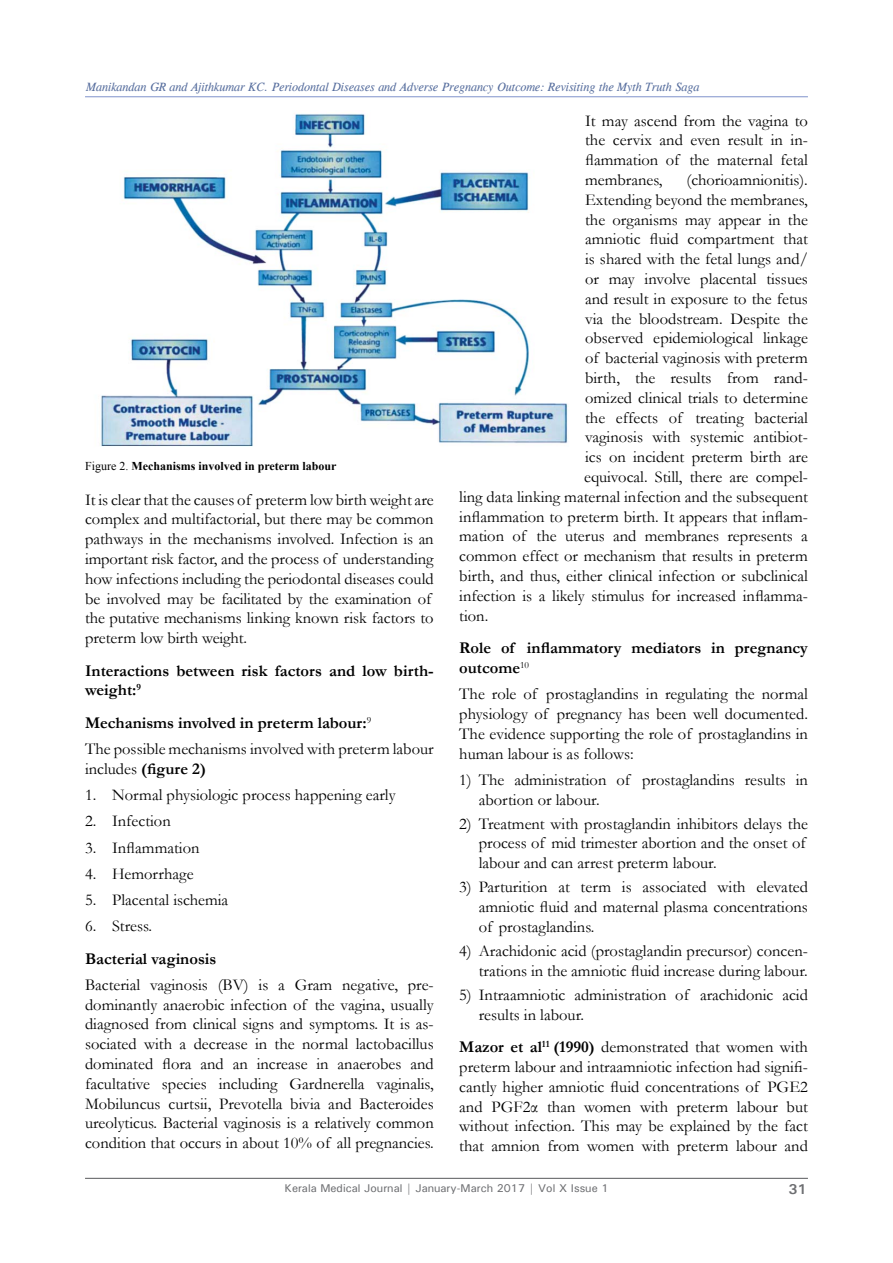
<style>
.page{position:relative;width:893px;height:1263px;background:#fff}
.page>*{position:absolute;margin:0;border:0;box-sizing:border-box;transform-origin:0 0}
.Para_1{font:16.5px/19.8px "Garamond";color:#000}
.Para_1-2{font:700 16.5px/19.8px "Garamond";color:#000}
.t1{font:700 14.25px "Univers";color:#6d6e71}
.t2{font:italic 12px "CG Times";color:#576e9e}
.Para_1-3{font:700 12px "Times New Roman";color:#000}
.t3{font:500 11.25px "Univers";color:#6d6e71}
.s1{font-weight:400}
.s2{font-weight:700}
</style>
<div class="page">
<hr style="left:85px;top:1178px;width:723px;height:1px;background:#58595b">
<hr style="left:85px;top:96px;width:723px;height:1px;background:#8d9fd1">
<img style="left:101px;top:113px;width:467px;height:334px">
<p class="t2" style="left:86px;top:80px;width:615px">Manikandan GR and Ajithkumar KC. Periodontal Diseases and Adverse Pregnancy Outcome: Revisiting the Myth Truth Saga</p>
<p class="Para_1-3" style="left:85px;top:457px;width:253px"><span class="s1">Figure 2.</span> Mechanisms involved in preterm labour</p>
<p class="Para_1" style="left:85px;top:489px;width:350px">It is clear that the causes of preterm low birth weight are complex and multifactorial, but there may be common pathways in the mechanisms involved. Infection is an important risk factor, and the process of understanding how infections including the periodontal diseases could be involved may be facilitated by the examination of the putative mechanisms linking known risk factors to preterm low birth weight.</p>
<p class="Para_1-2" style="left:85px;top:661px;width:350px">Interactions between risk factors and low birth&shy;weight:<sup>9</sup></p>
<p class="Para_1-2" style="left:85px;top:713px;width:288px">Mechanisms involved in preterm labour:<sup>9</sup></p>
<p class="Para_1" style="left:85px;top:739px;width:350px">The possible mechanisms involved with preterm labour includes <span class="s2">(figure 2)</span></p>
<p class="Para_1" style="left:85px;top:785px;width:312px">1. Normal physiologic process happening early</p>
<p class="Para_1" style="left:85px;top:811px;width:87px">2. Infection</p>
<p class="Para_1" style="left:85px;top:837px;width:116px">3. Inflammation</p>
<p class="Para_1" style="left:85px;top:863px;width:110px">4. Hemorrhage</p>
<p class="Para_1" style="left:85px;top:889px;width:145px">5. Placental ischemia</p>
<p class="Para_1" style="left:85px;top:915px;width:69px">6. Stress.</p>
<p class="Para_1-2" style="left:85px;top:949px;width:133px">Bacterial vaginosis</p>
<p class="Para_1" style="left:85px;top:974px;width:350px;text-align:justify">Bacterial vaginosis (BV) is a Gram negative, pre&shy;dominantly anaerobic infection of the vagina, usually diagnosed from clinical signs and symptoms. It is as&shy;sociated with a decrease in the normal lactobacillus dominated flora and an increase in anaerobes and facultative species including Gardnerella vaginalis, Mobiluncus curtsii, Prevotella bivia and Bacteroides ureolyticus. Bacterial vaginosis is a relatively common condition that occurs in about 10% of all pregnancies.</p>
<p class="Para_1" style="left:585px;top:110px;width:224px;text-align:justify">It may ascend from the vagina to the cervix and even result in in&shy;flammation of the maternal fetal membranes,</p>
<p class="Para_1" style="left:687px;top:169px;width:123px">(chorioamnionitis).</p>
<p class="Para_1" style="left:585px;top:189px;width:224px">Extending beyond the membranes,</p>
<p class="Para_1" style="left:585px;top:209px;width:224px">the organisms may appear in the</p>
<p class="Para_1" style="left:585px;top:229px;width:224px">amniotic fluid compartment that</p>
<p class="Para_1" style="left:585px;top:249px;width:224px">is shared with the fetal lungs and/</p>
<p class="Para_1" style="left:585px;top:268px;width:224px">or may involve placental tissues</p>
<p class="Para_1" style="left:585px;top:288px;width:224px">and result in exposure to the fetus</p>
<p class="Para_1" style="left:585px;top:308px;width:224px">via the bloodstream. Despite the</p>
<p class="Para_1" style="left:585px;top:328px;width:224px">observed epidemiological linkage</p>
<p class="Para_1" style="left:585px;top:348px;width:224px">of bacterial vaginosis with preterm</p>
<p class="Para_1" style="left:585px;top:367px;width:224px">birth, the results from rand-</p>
<p class="Para_1" style="left:585px;top:387px;width:224px">omized clinical trials to determine</p>
<p class="Para_1" style="left:585px;top:407px;width:224px">the effects of treating bacterial</p>
<p class="Para_1" style="left:585px;top:427px;width:224px">vaginosis with systemic antibiot-</p>
<p class="Para_1" style="left:585px;top:447px;width:224px">ics on incident preterm birth are</p>
<p class="Para_1" style="left:584px;top:466px;width:225px">equivocal. Still, there are compel-</p>
<p class="Para_1" style="left:459px;top:486px;width:350px">ling data linking maternal infection and the subsequent</p>
<p class="Para_1" style="left:459px;top:506px;width:350px">inflammation to preterm birth. It appears that inflam-</p>
<p class="Para_1" style="left:459px;top:526px;width:350px">mation of the uterus and membranes represents a</p>
<p class="Para_1" style="left:459px;top:546px;width:350px">common effect or mechanism that results in preterm</p>
<p class="Para_1" style="left:459px;top:565px;width:350px">birth, and thus, either clinical infection or subclinical</p>
<p class="Para_1" style="left:459px;top:585px;width:350px">infection is a likely stimulus for increased inflamma-</p>
<p class="Para_1" style="left:459px;top:605px;width:31px">tion.</p>
<p class="Para_1-2" style="left:459px;top:638px;width:350px">Role of inflammatory mediators in pregnancy outcome<sup>10</sup></p>
<p class="Para_1" style="left:459px;top:684px;width:350px;text-align:justify">The role of prostaglandins in regulating the normal physiology of pregnancy has been well documented.<br>The evidence supporting the role of prostaglandins in human labour is as follows:</p>
<p class="Para_1" style="left:479px;top:769px;width:331px;text-indent:-20px">1) The administration of prostaglandins results in abortion or labour.</p>
<p class="Para_1" style="left:479px;top:813px;width:331px;text-indent:-20px">2) Treatment with prostaglandin inhibitors delays the process of mid trimester abortion and the onset of labour and can arrest preterm labour.</p>
<p class="Para_1" style="left:479px;top:877px;width:331px;text-align:justify;text-indent:-20px">3) Parturition at term is associated with elevated amniotic fluid and maternal plasma concentrations of prostaglandins.</p>
<p class="Para_1" style="left:459px;top:940px;width:350px;text-align:right">4) Arachidonic acid (prostaglandin precursor) concen&shy;trations in the amniotic fluid increase during labour.</p>
<p class="Para_1" style="left:479px;top:984px;width:331px;text-indent:-20px">5) Intraamniotic administration of arachidonic acid results in labour.</p>
<p class="Para_1" style="left:459px;top:1037px;width:350px;text-align:justify"><span class="s2">Mazor et al</span><sup>11</sup> <span class="s2">(1990)</span> demonstrated that women with preterm labour and intraamniotic infection had signifi&shy;cantly higher amniotic fluid concentrations of PGE2 and PGF2α than women with preterm labour but without infection. This may be explained by the fact that amnion from women with preterm labour and</p>
<p class="t3" style="left:285px;top:1181px;width:325px">Kerala Medical Journal | January-March 2017 | Vol X Issue 1</p>
<p class="t1" style="left:789px;top:1180px;width:19px">31</p>
</div>
